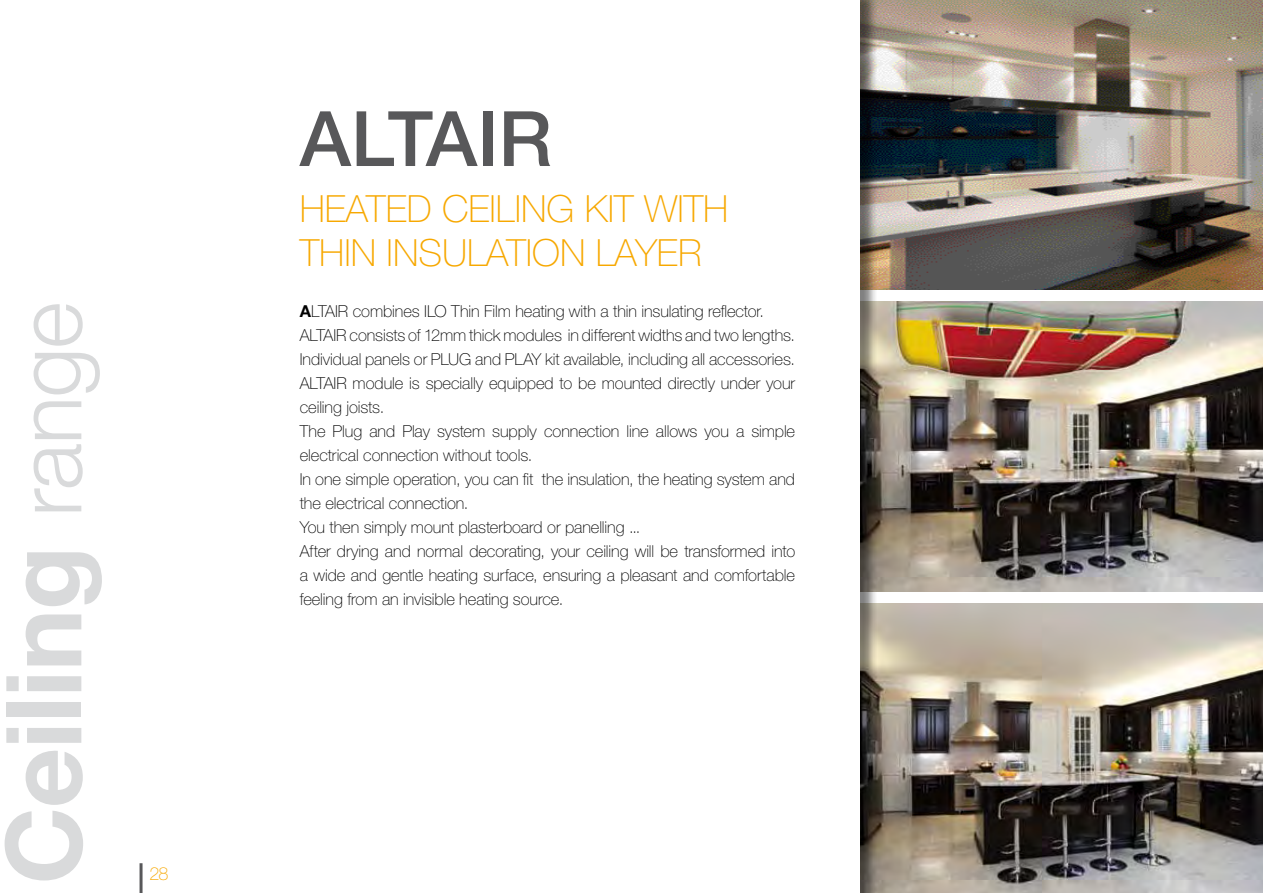
<style>
.page{position:relative;width:1263px;height:893px;background:#fff}
.page>*{position:absolute;margin:0;border:0;box-sizing:border-box;transform-origin:0 0}
.t1{font:700 105px "Helvetica Neue LT Std";letter-spacing:-.01em;color:#d9dadb}
.t2{font:500 76.5px "Helvetica Neue LT Std";color:#58585a}
.t3{font:100 37.5px "Helvetica Neue LT Std";color:#f7a800}
.t4{font:100 18px "Helvetica Neue LT Std";color:#f7a800}
.t5{font:100 16.5px/24px "Helvetica Neue LT Std";letter-spacing:-.005em;color:#000}
.s1{font-weight:300;font-size:90px}
.s2{font-weight:700}
</style>
<div class="page">
<img style="left:878px;top:604px;width:385px;height:289px">
<img style="left:878px;top:302px;width:385px;height:289px">
<img style="left:878px;top:0;width:385px;height:289px">
<div style="left:0;top:0;width:878px;height:893px;background:#000;opacity:.5"></div>
<div style="left:0;top:0;width:859px;height:893px;background:#fff"></div>
<hr style="left:140px;top:863px;width:3px;height:30px;background:#58585a">
<h1 class="t1" style="left:-21px;top:884px;width:584px;rotate:-90deg">Ceiling <span class="s1">range</span></h1>
<p class="t4" style="left:149px;top:864px;width:21px">28</p>
<h2 class="t2" style="left:300px;top:93px;width:254px">ALTAIR</h2>
<h3 class="t3" style="left:300px;top:187px;width:187px">HEATED CEILING</h3>
<h3 class="t3" style="left:585px;top:187px;width:145px">KIT WITH</h3>
<h3 class="t3" style="left:300px;top:231px;width:246px">THIN INSULATION</h3>
<h3 class="t3" style="left:596px;top:231px;width:107px">LAYE R</h3>
<p class="t5" style="left:300px;top:299px;width:497px"><span class="s2">A</span>LTAIR combines ILO Thin Film heating with a thin insulating reflector.<br>ALTAIR consists of 12mm thick modules in different widths and two lengths.<br>Individual panels or PLUG</p>
<p class="t5" style="left:300px;top:347px;width:497px;text-indent:175px">and PLAY kit available, including all accessories.<br>ALTAIR module is specially equipped to be mounted directly under your ceiling joists.<br>The Plug and Play system supply connection line allows you a simple electrical connection without tools.<br>In one simple operation, you can fit the insulation, the heating system and the electrical connection.<br>You then simply mount plasterboard or panelling ...<br>After drying and normal decorating, your ceiling will be transformed into a wide and gentle heating surface, ensuring a pleasant and comfortable feeling from an invisible heating source.</p>
</div>
